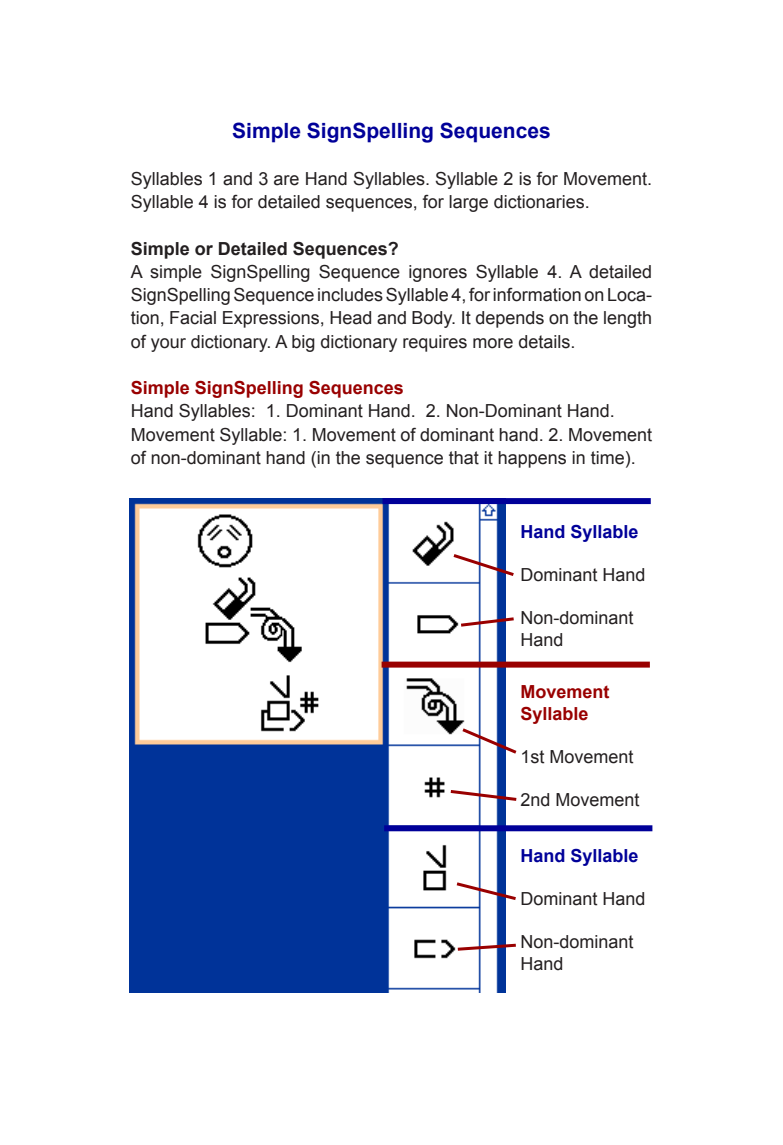
<style>
.page{position:relative;width:783px;height:1145px;background:#fff}
.page>*{position:absolute;margin:0;border:0;box-sizing:border-box;transform-origin:0 0}
.t1{font:700 21px "Arial";color:#009}
.t2{font:18px/23.2px "Arial";color:#231f20}
.t3{font:700 18px "Arial";color:#900}
.t4{font:700 18px "Arial";color:#231f20}
.t5{font:700 18px "Arial";color:#009}
</style>
<div class="page">
<img style="left:129px;top:498px;width:377px;height:494px">
<div style="left:382px;top:662px;width:268px;height:6px;background:#900"></div>
<div style="left:384px;top:825px;width:268px;height:6px;background:#009"></div>
<svg style="left:450px;top:552px;width:64px;height:26px"></svg>
<svg style="left:458px;top:615px;width:56px;height:13px"></svg>
<svg style="left:459px;top:726px;width:58px;height:30px"></svg>
<svg style="left:448px;top:788px;width:69px;height:15px"></svg>
<svg style="left:453px;top:880px;width:63px;height:22px"></svg>
<svg style="left:455px;top:942px;width:61px;height:10px"></svg>
<div style="left:382px;top:498px;width:269px;height:6px;background:#009"></div>
<p class="t1" style="left:232px;top:117px;width:320px">Simple SignSpelling Sequences</p>
<p class="t2" style="left:131px;top:167px;width:523px">Syllables 1 and 3 are Hand Syllables. Syllable 2 is for Movement.<br>Syllable 4 is for detailed sequences, for large dictionaries.</p>
<p class="t4" style="left:131px;top:236px;width:270px">Simple or Detailed Sequences?</p>
<p class="t2" style="left:131px;top:260px;width:523px;text-align:justify">A simple SignSpelling Sequence ignores Syllable 4. A detailed SignSpelling Sequence includes Syllable 4, for information on Loca&shy;tion, Facial Expressions, Head and Body. It depends on the length of your dictionary. A big dictionary requires more details.</p>
<p class="t3" style="left:131px;top:376px;width:275px">Simple SignSpelling Sequences</p>
<p class="t2" style="left:131px;top:400px;width:486px">Hand Syllables: 1. Dominant Hand. 2. Non-Dominant Hand.</p>
<p class="t2" style="left:131px;top:423px;width:523px">Movement Syllable: 1. Movement of dominant hand. 2. Movement of non-dominant hand (in the sequence that it happens in time).</p>
<p class="t5" style="left:521px;top:519px;width:120px">Hand Syllable</p>
<p class="t2" style="left:521px;top:563px;width:127px">Dominant Hand</p>
<p class="t2" style="left:521px;top:606px;width:115px">Non-dominant</p>
<p class="t2" style="left:521px;top:628px;width:45px">Hand</p>
<p class="t3" style="left:521px;top:680px;width:91px">Movement</p>
<p class="t3" style="left:521px;top:701px;width:70px">Syllable</p>
<p class="t2" style="left:521px;top:745px;width:115px">1st Movement</p>
<p class="t2" style="left:521px;top:788px;width:121px">2nd Movement</p>
<p class="t5" style="left:521px;top:843px;width:120px">Hand Syllable</p>
<p class="t2" style="left:521px;top:887px;width:127px">Dominant Hand</p>
<p class="t2" style="left:521px;top:930px;width:115px">Non-dominant</p>
<p class="t2" style="left:521px;top:952px;width:45px">Hand</p>
</div>
